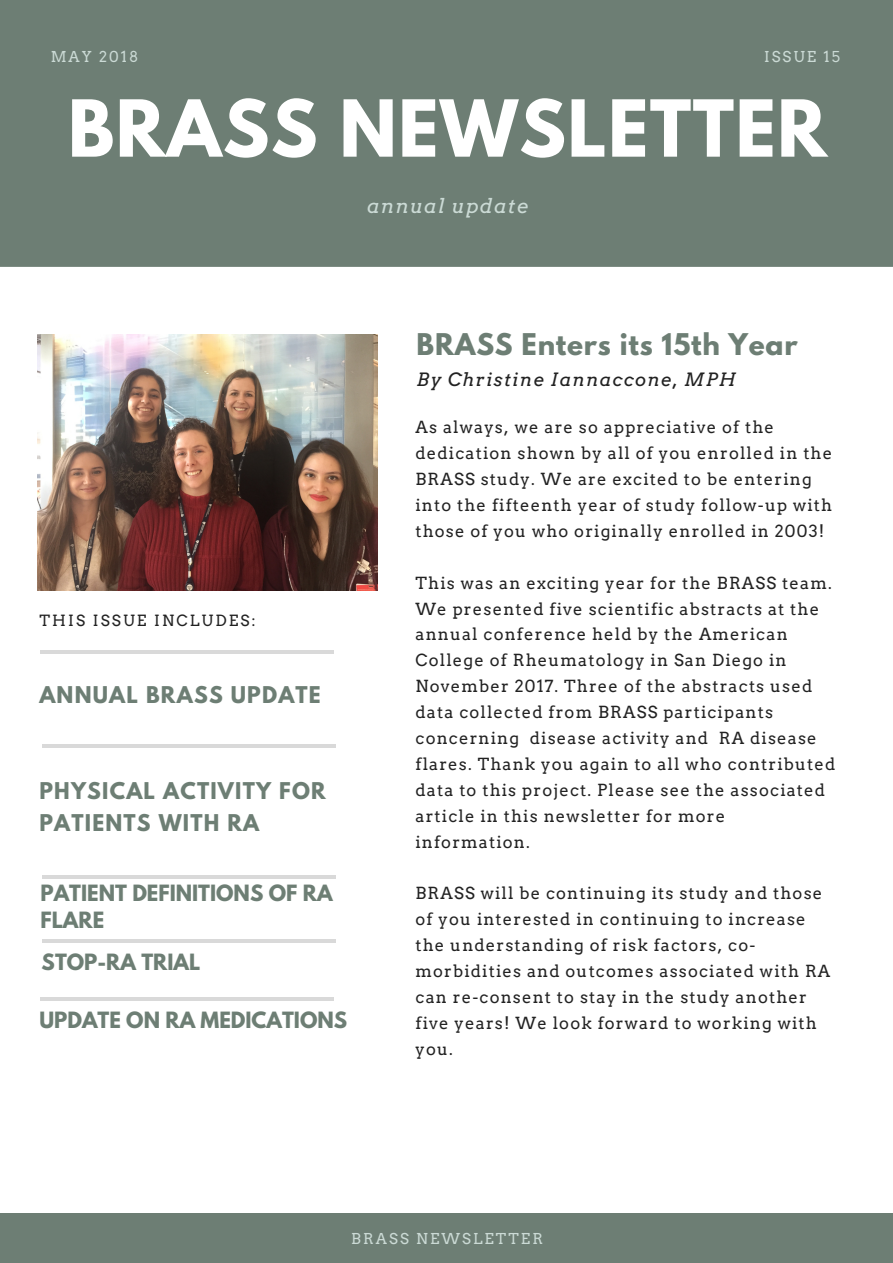
<style>
.page{position:relative;width:893px;height:1263px;background:#fff}
.page>*{position:absolute;margin:0;border:0;box-sizing:border-box;transform-origin:0 0}
.t1{font:700 69.6px "League Spartan";letter-spacing:.02em;color:#fff}
.t2{font:700 26.55px "League Spartan";letter-spacing:.03em;color:#6d7e74}
.t3{font:700 20.4px/32.7px "League Spartan";letter-spacing:.06em;color:#6d7e74}
.t4{font:700 19.8px/27px "League Spartan";color:#6d7e74}
.t5{font:italic 19.8px "Arvo";letter-spacing:.07em;color:#cbdad5}
.t6{font:italic 18.15px "Arvo";letter-spacing:.07em;color:#222}
.t7{font:16.5px/26px "Arvo";letter-spacing:.07em;color:#222}
.t8{font:15.3px "Arvo";letter-spacing:.14em;color:#222}
.t9{font:14.85px "Arvo";letter-spacing:.14em;color:#cbdad5}
</style>
<div class="page">
<div style="left:0;top:0;width:893px;height:267px;background:#6d7e74"></div>
<hr style="left:42px;top:744px;width:293px;height:4px;background:#d9d9d9">
<hr style="left:42px;top:875px;width:293px;height:3px;background:#000">
<hr style="left:42px;top:939px;width:293px;height:3px;background:#000">
<hr style="left:41px;top:998px;width:293px;height:3px;background:#000">
<hr style="left:41px;top:650px;width:293px;height:3px;background:#000">
<div style="left:0;top:1213px;width:893px;height:50px;background:#6d7e74"></div>
<img style="left:37px;top:334px;width:340px;height:256px">
<p class="t9" style="left:51px;top:48px;width:89px">MAY 2018</p>
<p class="t9" style="left:764px;top:48px;width:78px">ISSUE 15</p>
<h1 class="t1" style="left:68px;top:94px;width:760px">BRASS NEWSLETTER</h1>
<p class="t5" style="left:367px;top:194px;width:163px">annual update</p>
<p class="t8" style="left:39px;top:611px;width:218px">THIS ISSUE INCLUDES:</p>
<p class="t3" style="left:39px;top:681px;width:283px">ANNUAL BRASS UPDATE</p>
<p class="t3" style="left:39px;top:777px;width:288px">PHYSICAL ACTIVITY FOR<br>PATIENTS WITH RA</p>
<p class="t4" style="left:41px;top:882px;width:294px">PATIENT DEFINITIONS OF RA<br>FLARE</p>
<p class="t4" style="left:42px;top:950px;width:160px">STOP-RA TRIAL</p>
<p class="t4" style="left:39px;top:1009px;width:309px">UPDATE ON RA MEDICATIONS</p>
<h2 class="t2" style="left:417px;top:331px;width:383px">BRASS Enters its 15th Year</h2>
<p class="t6" style="left:417px;top:369px;width:321px">By Christine Iannaccone, MPH</p>
<p class="t7" style="left:415px;top:414px;width:418px">As always, we are so appreciative of the dedication shown by all of you enrolled in the BRASS study. We are excited to be entering into the fifteenth year of study follow-up with those of you who originally enrolled in 2003!</p>
<p class="t7" style="left:415px;top:570px;width:421px">This was an exciting year for the BRASS team.<br>We presented five scientific abstracts at the annual conference held by the American College of Rheumatology in San Diego in November 2017. Three of the abstracts used data collected from BRASS participants concerning disease activity and RA disease flares. Thank you again to all who contributed data to this project. Please see the associated article in this newsletter for more information.</p>
<p class="t7" style="left:415px;top:880px;width:416px">BRASS will be continuing its study and those of you interested in continuing to increase the understanding of risk factors, co&shy;morbidities and outcomes associated with RA can re-consent to stay in the study another five years! We look forward to working with you.</p>
<p class="t9" style="left:351px;top:1230px;width:193px">BRASS NEWSLETTER</p>
</div>
